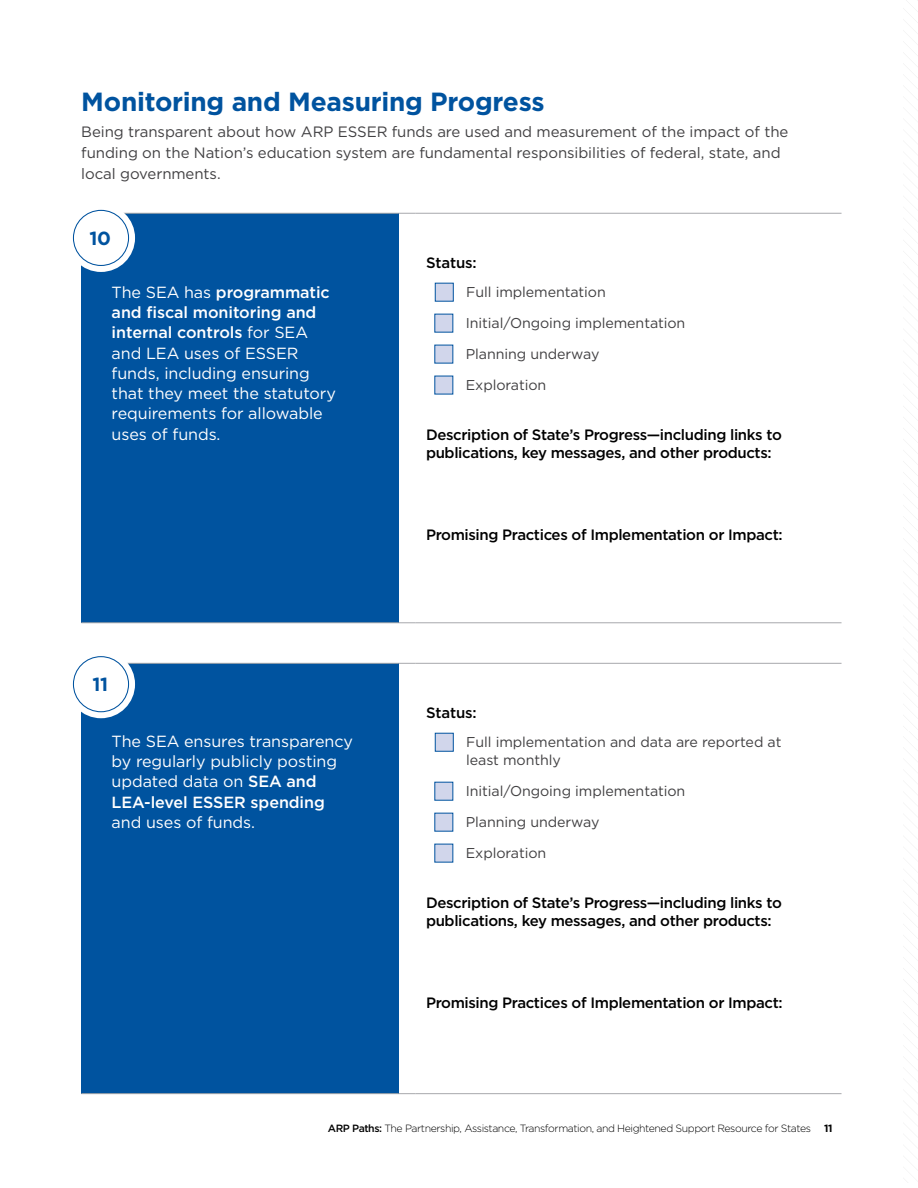
<style>
.page{position:relative;width:918px;height:1188px;background:#fff}
.page>*{position:absolute;margin:0;border:0;box-sizing:border-box;transform-origin:0 0}
.t1{font:700 26.25px "Gotham";letter-spacing:-.01em;color:#00539f}
.t2{font:700 19.05px "Gotham";color:#00539f}
.t3{font:16.2px/20.2px "Gotham";letter-spacing:-.005em;color:#fff}
.t4{font:500 15px/18px "Gotham";letter-spacing:-.025em;color:#000}
.t5{font:15px/21px "Gotham";letter-spacing:-.005em;color:#414042}
.t6{font:14.25px/18px "Gotham";letter-spacing:-.005em;color:#414042}
.t7{font:300 10.5px "Gotham";letter-spacing:-.04em;color:#000}
.t8{font:700 10.5px "Gotham";color:#000}
.s1{font-weight:500}
</style>
<div class="page">
<svg style="left:903px;top:0;width:15px;height:994px"></svg>
<div style="left:81px;top:213px;width:318px;height:410px;background:#00539f"></div>
<hr style="left:81px;top:213px;width:318px;height:1px;background:#a7a9ac">
<svg style="left:399px;top:213px;width:16px;height:1px"></svg>
<hr style="left:415px;top:213px;width:427px;height:1px;background:#a7a9ac">
<hr style="left:81px;top:622px;width:318px;height:1px;background:#a7a9ac">
<svg style="left:399px;top:622px;width:16px;height:1px"></svg>
<hr style="left:415px;top:622px;width:427px;height:1px;background:#a7a9ac">
<div style="left:435px;top:283px;width:19px;height:19px;background:#d1d6eb;border:1px solid #00539f"></div>
<div style="left:434px;top:314px;width:19px;height:19px;background:#d1d6eb"></div>
<div style="left:434px;top:345px;width:19px;height:18px;background:#d1d6eb"></div>
<div style="left:434px;top:376px;width:19px;height:18px;background:#d1d6eb"></div>
<div style="left:81px;top:663px;width:318px;height:431px;background:#00539f"></div>
<hr style="left:81px;top:663px;width:318px;height:1px;background:#a7a9ac">
<svg style="left:399px;top:663px;width:16px;height:1px"></svg>
<hr style="left:415px;top:663px;width:427px;height:1px;background:#a7a9ac">
<hr style="left:81px;top:1093px;width:318px;height:1px;background:#a7a9ac">
<svg style="left:399px;top:1093px;width:16px;height:1px"></svg>
<hr style="left:415px;top:1093px;width:427px;height:1px;background:#a7a9ac">
<div style="left:435px;top:733px;width:19px;height:19px;background:#d1d6eb;border:1px solid #00539f"></div>
<div style="left:434px;top:782px;width:19px;height:19px;background:#d1d6eb"></div>
<div style="left:434px;top:813px;width:19px;height:19px;background:#d1d6eb"></div>
<div style="left:434px;top:844px;width:19px;height:19px;background:#d1d6eb"></div>
<div style="left:67px;top:204px;width:68px;height:68px;background:#fff;border-radius:50%"></div>
<div style="left:73px;top:210px;width:56px;height:56px;border:1px solid #00539f;border-radius:50%"></div>
<div style="left:67px;top:650px;width:68px;height:68px;background:#fff;border-radius:50%"></div>
<div style="left:73px;top:656px;width:56px;height:56px;border:1px solid #00539f;border-radius:50%"></div>
<h2 class="t1" style="left:81px;top:84px;width:465px">Monitoring and Measuring Progress</h2>
<p class="t5" style="left:81px;top:121px;width:709px">Being transparent about how ARP ESSER funds are used and measurement of the impact of the funding on the Nation’s education system are fundamental responsibilities of federal, state, and local governments.</p>
<p class="t2" style="left:89px;top:226px;width:23px">10</p>
<p class="t3" style="left:112px;top:282px;width:226px">The SEA has <span class="s1">programmatic and fiscal monitoring and internal controls</span> for SEA and LEA uses of ESSER funds, including ensuring that they meet the statutory requirements for allowable uses of funds.</p>
<p class="t2" style="left:92px;top:672px;width:17px">11</p>
<p class="t3" style="left:112px;top:731px;width:243px">The SEA ensures transparency by regularly publicly posting updated data on <span class="s1">SEA and<br>LEA-level ESSER spending </span>and uses of funds.</p>
<p class="t4" style="left:426px;top:253px;width:52px">Status:</p>
<p class="t6" style="left:466px;top:283px;width:141px">Full implementation</p>
<p class="t6" style="left:466px;top:314px;width:221px">Initial/Ongoing implementation</p>
<p class="t6" style="left:466px;top:345px;width:135px">Planning underway</p>
<p class="t6" style="left:466px;top:376px;width:82px">Exploration</p>
<p class="t4" style="left:426px;top:426px;width:357px">Description of State’s Progress—including links to publications, key messages, and other products:</p>
<p class="t4" style="left:426px;top:525px;width:358px">Promising Practices of Implementation or Impact:</p>
<p class="t4" style="left:426px;top:703px;width:52px">Status:</p>
<p class="t6" style="left:466px;top:733px;width:317px">Full implementation and data are reported at least monthly</p>
<p class="t6" style="left:466px;top:782px;width:221px">Initial/Ongoing implementation</p>
<p class="t6" style="left:466px;top:813px;width:135px">Planning underway</p>
<p class="t6" style="left:466px;top:844px;width:82px">Exploration</p>
<p class="t4" style="left:426px;top:894px;width:357px">Description of State’s Progress—including links to publications, key messages, and other products:</p>
<p class="t4" style="left:426px;top:993px;width:358px">Promising Practices of Implementation or Impact:</p>
<p class="t7" style="left:328px;top:1121px;width:485px"><span class="s1">ARP Paths:</span> The Partnership, Assistance, Transformation, and Heightened Support Resource for States</p>
<p class="t8" style="left:824px;top:1121px;width:10px">11</p>
</div>
